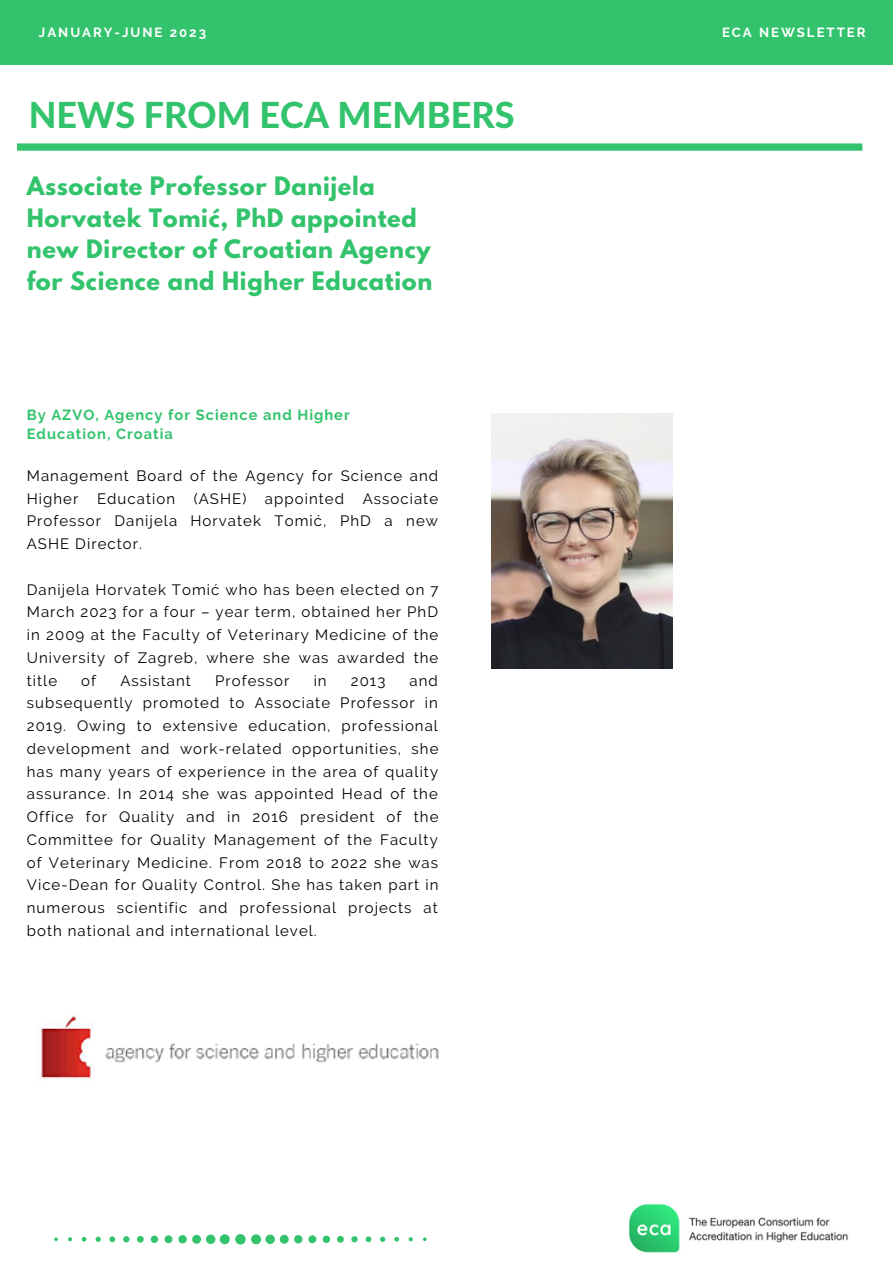
<style>
.page{position:relative;width:893px;height:1264px;background:#fff}
.page>*{position:absolute;margin:0;border:0;box-sizing:border-box;transform-origin:0 0}
.t1{font:800 36px "Lato Latin";color:#33c36d}
.t2{font:700 22.5px/31.5px "League Spartan";letter-spacing:.03em;color:#33c36d}
.t3{font:15px/22.8px "Raleway";letter-spacing:.07em;color:#000;text-align:justify}
.t4{font:700 14.7px/19px "Raleway";letter-spacing:.07em;color:#33c36d}
.t5{font:700 13.2px "Raleway";letter-spacing:.15em;color:#fff}
</style>
<div class="page">
<div style="left:0;top:0;width:892px;height:64px;background:#33c36d"></div>
<img style="left:629px;top:1204px;width:219px;height:49px">
<svg style="left:17px;top:143px;width:845px;height:8px;background:#45c87a"></svg>
<svg style="left:54px;top:1234px;width:372px;height:10px"></svg>
<img style="left:491px;top:414px;width:181px;height:254px">
<img style="left:39px;top:1014px;width:400px;height:67px">
<p class="t5" style="left:39px;top:25px;width:169px">JANUARY-JUNE 2023</p>
<p class="t5" style="left:722px;top:25px;width:145px">ECA NEWSLETTER</p>
<p class="t1" style="left:29px;top:99px;width:487px">NEWS FROM ECA MEMBERS</p>
<p class="t2" style="left:27px;top:173px;width:407px">Associate Professor Danijela<br>Horvatek Tomić, PhD appointed new Director of Croatian Agency for Science and Higher Education</p>
<p class="t4" style="left:27px;top:405px;width:324px">By AZVO, Agency for Science and Higher<br>Education, Croatia</p>
<p class="t3" style="left:27px;top:464px;width:413px">Management Board of the Agency for Science and Higher Education (ASHE) appointed Associate Professor Danijela Horvatek Tomić, PhD a new ASHE Director.</p>
<p class="t3" style="left:27px;top:578px;width:413px">Danijela Horvatek Tomić who has been elected on 7<br>March 2023 for a four – year term, obtained her PhD in 2009 at the Faculty of Veterinary Medicine of the University of Zagreb, where she was awarded the title</p>
<p class="t3" style="left:81px;top:669px;width:16px">of</p>
<p class="t3" style="left:120px;top:669px;width:72px">Assistant</p>
<p class="t3" style="left:215px;top:669px;width:76px">Professor</p>
<p class="t3" style="left:313px;top:669px;width:15px">in</p>
<p class="t3" style="left:351px;top:669px;width:36px">2013</p>
<p class="t3" style="left:27px;top:669px;width:413px;text-indent:382px">and subsequently promoted to Associate Professor in 2019. Owing to extensive education, professional development and work-related opportunities, she has many years of experience in the area of quality assurance. In 2014 she was appointed Head of the Office for Quality and in 2016 president of the Committee for Quality Management of the Faculty of Veterinary Medicine. From 2018 to 2022 she was Vice-Dean for Quality Control. She has taken part in numerous scientific and professional projects at both national and international level.</p>
</div>
